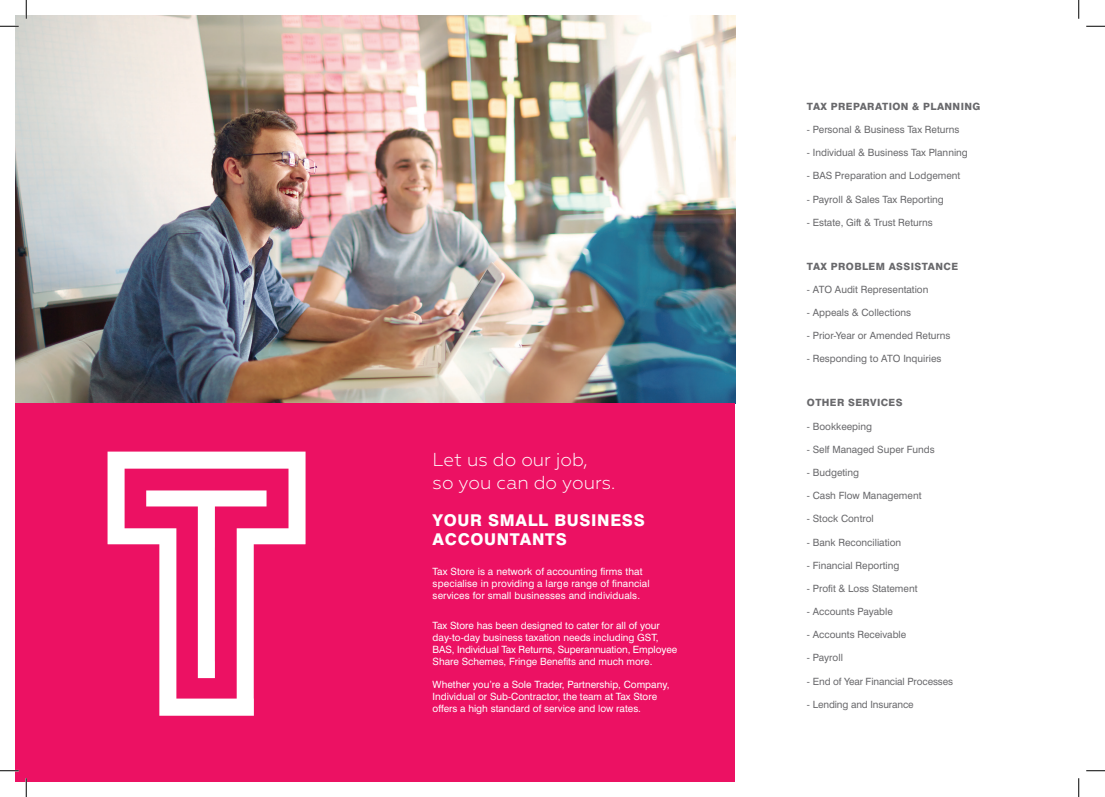
<style>
.page{position:relative;width:1105px;height:797px;background:#fff}
.page>*{position:absolute;margin:0;border:0;box-sizing:border-box;transform-origin:0 0}
.t1{font:300 18.75px/22.5px "Geometria";color:#fff}
.t2{font:800 16.25px/19.5px "Swiss 721 BT";letter-spacing:.04em;color:#fff}
.t3{font:10px "Swiss 721 BT";color:#69696c}
.t4{font:10px/12px "Swiss 721 BT";color:#fff}
.t5{font:800 10px "Swiss 721 BT";letter-spacing:.04em;color:#69696c}
</style>
<div class="page">
<img style="left:16px;top:16px;width:719px;height:387px">
<div style="left:16px;top:403px;width:719px;height:378px;background:#ec1163"></div>
<svg style="left:108px;top:451px;width:198px;height:264px"></svg>
<svg style="left:146px;top:490px;width:121px;height:188px"></svg>
<svg style="left:0;top:25px;width:19px;height:2px"></svg>
<svg style="left:1086px;top:25px;width:19px;height:2px"></svg>
<svg style="left:0;top:770px;width:19px;height:1px"></svg>
<svg style="left:1086px;top:770px;width:19px;height:1px"></svg>
<svg style="left:25px;top:0;width:2px;height:19px"></svg>
<svg style="left:25px;top:778px;width:2px;height:19px"></svg>
<svg style="left:1078px;top:0;width:1px;height:19px"></svg>
<svg style="left:1078px;top:778px;width:1px;height:19px"></svg>
<h1 class="t1" style="left:433px;top:448px;width:184px">Let us do our job,<br>so you can do yours.</h1>
<h2 class="t2" style="left:433px;top:510px;width:214px">YOUR SMALL BUSINESS<br>ACCOUNTANTS</h2>
<p class="t4" style="left:433px;top:565px;width:218px">Tax Store is a network of accounting firms that specialise in providing a large range of financial services for small businesses and individuals.</p>
<p class="t4" style="left:433px;top:619px;width:246px">Tax Store has been designed to cater for all of your day-to-day business taxation needs including GST, BAS, Individual Tax Returns, Superannuation, Employee Share Schemes, Fringe Benefits and much more.</p>
<p class="t4" style="left:433px;top:678px;width:238px">Whether you’re a Sole Trader, Partnership, Company,<br>Individual or Sub-Contractor, the team at Tax Store offers a high standard of service and low rates.</p>
<p class="t5" style="left:807px;top:100px;width:175px">TAX PREPARATION &amp; PLANNING</p>
<p class="t3" style="left:807px;top:123px;width:154px">- Personal &amp; Business Tax Returns</p>
<p class="t3" style="left:807px;top:146px;width:162px">- Individual &amp; Business Tax Planning</p>
<p class="t3" style="left:807px;top:170px;width:155px">- BAS Preparation and Lodgement</p>
<p class="t3" style="left:807px;top:193px;width:138px">- Payroll &amp; Sales Tax Reporting</p>
<p class="t3" style="left:807px;top:216px;width:127px">- Estate, Gift &amp; Trust Returns</p>
<p class="t5" style="left:807px;top:260px;width:153px">TAX PROBLEM ASSISTANCE</p>
<p class="t3" style="left:807px;top:283px;width:123px">- ATO Audit Representation</p>
<p class="t3" style="left:807px;top:306px;width:106px">- Appeals &amp; Collections</p>
<p class="t3" style="left:807px;top:329px;width:145px">- Prior-Year or Amended Returns</p>
<p class="t3" style="left:807px;top:353px;width:136px">- Responding to ATO Inquiries</p>
<p class="t5" style="left:807px;top:396px;width:97px">OTHER SERVICES</p>
<p class="t3" style="left:807px;top:420px;width:67px">- Bookkeeping</p>
<p class="t3" style="left:807px;top:443px;width:129px">- Self Managed Super Funds</p>
<p class="t3" style="left:807px;top:466px;width:54px">- Budgeting</p>
<p class="t3" style="left:807px;top:489px;width:116px">- Cash Flow Management</p>
<p class="t3" style="left:807px;top:512px;width:68px">- Stock Control</p>
<p class="t3" style="left:807px;top:536px;width:96px">- Bank Reconciliation</p>
<p class="t3" style="left:807px;top:559px;width:94px">- Financial Reporting</p>
<p class="t3" style="left:807px;top:582px;width:112px">- Profit &amp; Loss Statement</p>
<p class="t3" style="left:807px;top:605px;width:88px">- Accounts Payable</p>
<p class="t3" style="left:807px;top:628px;width:101px">- Accounts Receivable</p>
<p class="t3" style="left:807px;top:652px;width:38px">- Payroll</p>
<p class="t3" style="left:807px;top:675px;width:148px">- End of Year Financial Processes</p>
<p class="t3" style="left:807px;top:698px;width:108px">- Lending and Insurance</p>
</div>
